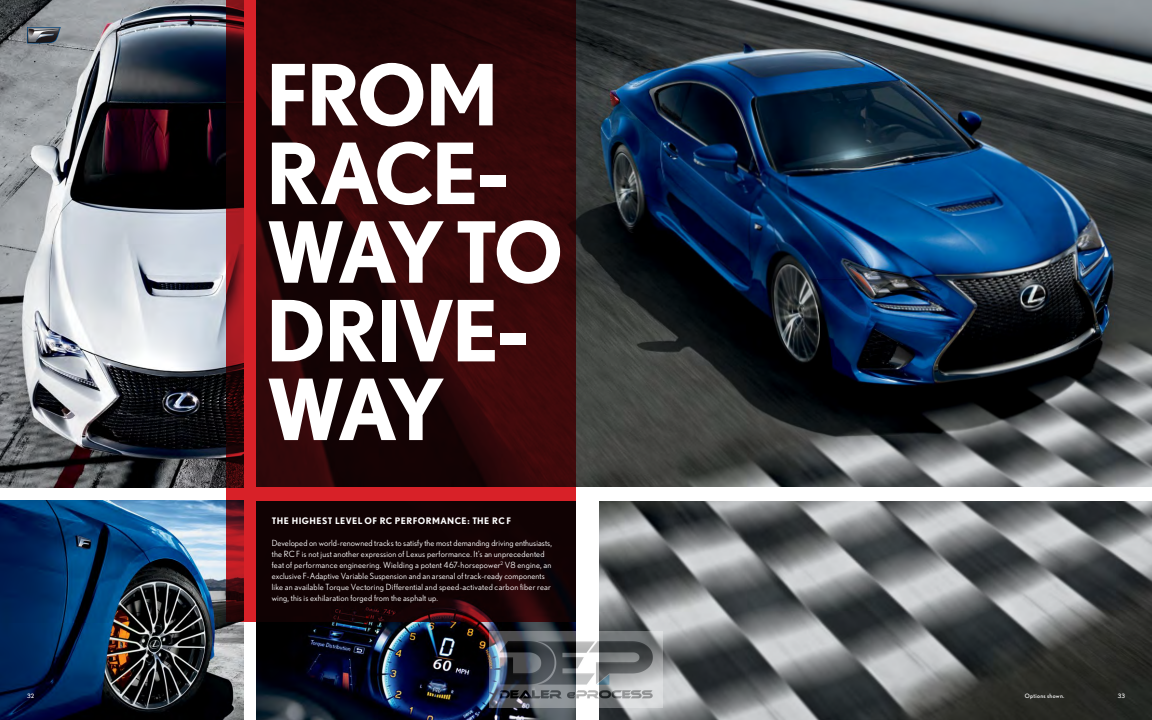
<style>
.page{position:relative;width:1152px;height:720px;background:#fff}
.page>*{position:absolute;margin:0;border:0;box-sizing:border-box;transform-origin:0 0}
._2a__Specs-category{font:700 84.2px "Nobel";letter-spacing:-.04em;color:#fff}
._1c__Caption_Headlin{font:700 9px "Nobel";letter-spacing:.05em;color:#fff}
._1d__Body_copy{font:8.5px/11px "Nobel";letter-spacing:.015em;color:#fff}
._1e__Cutline{font:6px "Nobel";letter-spacing:.05em;color:#fff}
</style>
<div class="page">
<img style="left:576px;top:0;width:576px;height:720px">
<img style="left:0;top:501px;width:243px;height:219px">
<img style="left:0;top:0;width:227px;height:487px">
<img style="left:257px;top:621px;width:319px;height:99px">
<svg style="left:27px;top:27px;width:34px;height:16px"></svg>
<div style="left:250px;top:487px;width:902px;height:14px;background:#fff"></div>
<div style="left:576px;top:494px;width:22px;height:226px;background:#fff"></div>
<svg style="left:227px;top:0;width:349px;height:621px;background:#320709"></svg>
<img style="left:490px;top:631px;width:172px;height:77px">
<p class="_1e__Cutline" style="left:27px;top:692px;width:9px">32</p>
<p class="_2a__Specs-category" style="left:266px;top:45px;width:235px">FROM</p>
<p class="_2a__Specs-category" style="left:266px;top:123px;width:245px">RACE-</p>
<p class="_2a__Specs-category" style="left:266px;top:202px;width:299px">WAY TO</p>
<p class="_2a__Specs-category" style="left:266px;top:281px;width:265px">DRIVE-</p>
<p class="_2a__Specs-category" style="left:266px;top:359px;width:181px">WAY</p>
<p class="_1c__Caption_Headlin" style="left:272px;top:516px;width:241px">THE HIGHEST LEVEL OF RC PERFORMANCE: THE RC F</p>
<p class="_1d__Body_copy" style="left:272px;top:538px;width:282px">Developed on world-renowned tracks to satisfy the most demanding driving enthusiasts, the RC F is not just another expression of Lexus performance. It’s an unprecedented feat of performance engineering. Wielding a potent 467-horsepower<sup>2</sup> V8 engine, an exclusive F-Adaptive Variable Suspension and an arsenal of track-ready components like an available Torque Vectoring Differential and speed-activated carbon fiber rear wing, this is exhilaration forged from the asphalt up.</p>
<p class="_1e__Cutline" style="left:1025px;top:692px;width:41px">Options shown.</p>
<p class="_1e__Cutline" style="left:1118px;top:692px;width:9px">33</p>
</div>
